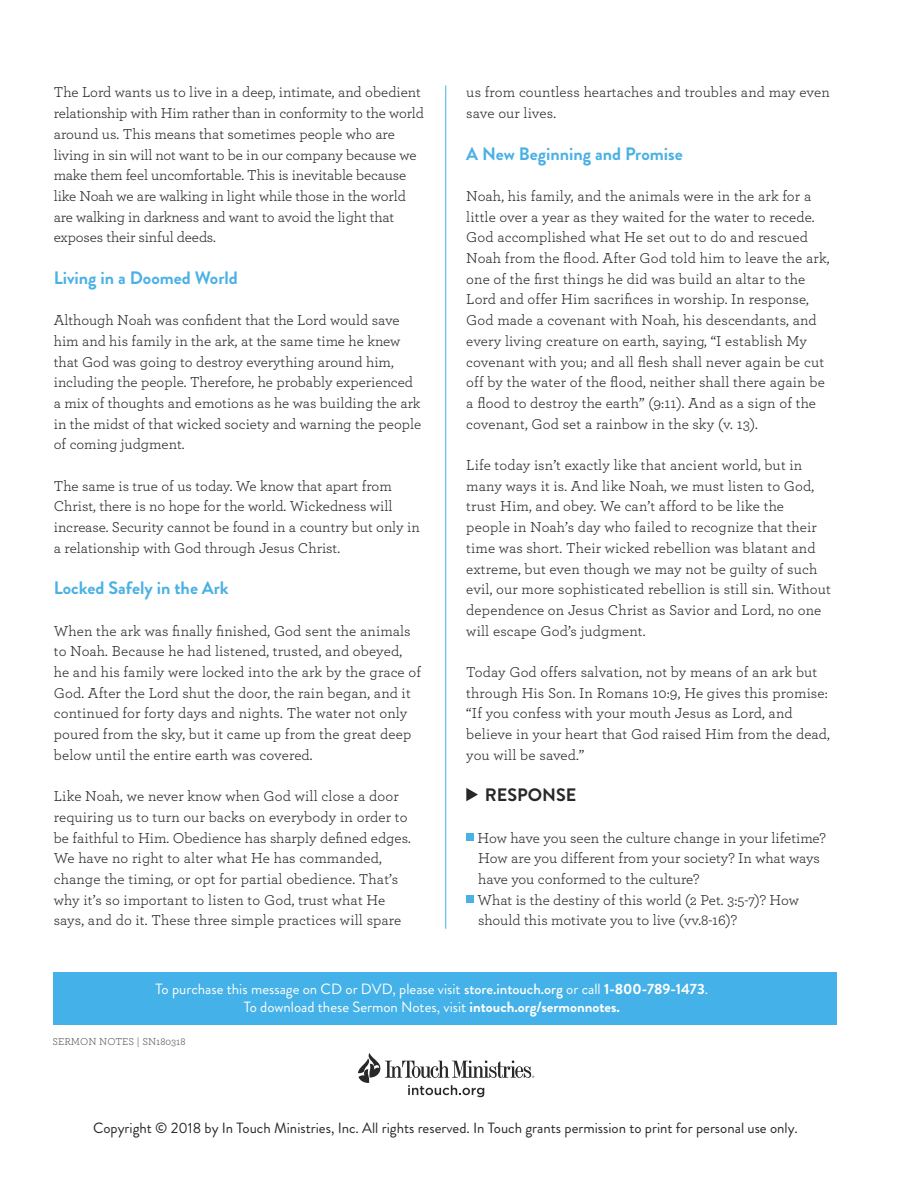
<style>
.page{position:relative;width:918px;height:1188px;background:#fff}
.page>*{position:absolute;margin:0;border:0;box-sizing:border-box;transform-origin:0 0}
.t1{font:700 18px "Brandon Grotesque";color:#4ab1e4}
.t2{font:700 18px "Brandon Grotesque";color:#292829}
.t3{font:15px/20.7px "Archer";color:#292829}
.t4{font:14.85px/18px "Brandon Grotesque";color:#fff;text-align:center}
.t5{font:14.85px "Brandon Grotesque";color:#292829}
.t6{font:10.5px "Archer";color:#58595b}
.s1{font-weight:500}
.s2{font-weight:700}
</style>
<div class="page">
<svg style="left:466px;top:788px;width:12px;height:13px"></svg>
<div style="left:466px;top:833px;width:8px;height:8px;background:#4ab1e4"></div>
<div style="left:466px;top:895px;width:8px;height:8px;background:#4ab1e4"></div>
<hr style="left:445px;top:86px;width:1px;height:843px;background:#44b2e8">
<div style="left:54px;top:972px;width:783px;height:53px;background:#44b2e8"></div>
<svg style="left:358px;top:1053px;width:176px;height:44px"></svg>
<p class="t3" style="left:54px;top:82px;width:372px">The Lord wants us to live in a deep, intimate, and obedient relationship with Him rather than in conformity to the world around us. This means that sometimes people who are living in sin will not want to be in our company because we make them feel uncomfortable. This is inevitable because like Noah we are walking in light while those in the world are walking in darkness and want to avoid the light that exposes their sinful deeds.</p>
<p class="t1" style="left:54px;top:265px;width:186px">Living in a Doomed World</p>
<p class="t3" style="left:54px;top:309px;width:369px">Although Noah was confident that the Lord would save him and his family in the ark, at the same time he knew that God was going to destroy everything around him, including the people. Therefore, he probably experienced a mix of thoughts and emotions as he was building the ark in the midst of that wicked society and warning the people of coming judgment.</p>
<p class="t3" style="left:54px;top:475px;width:368px">The same is true of us today. We know that apart from Christ, there is no hope for the world. Wickedness will increase. Security cannot be found in a country but only in a relationship with God through Jesus Christ.</p>
<p class="t1" style="left:54px;top:576px;width:176px">Locked Safely in the Ark</p>
<p class="t3" style="left:54px;top:620px;width:369px">When the ark was finally finished, God sent the animals to Noah. Because he had listened, trusted, and obeyed, he and his family were locked into the ark by the grace of God. After the Lord shut the door, the rain began, and it continued for forty days and nights. The water not only poured from the sky, but it came up from the great deep below until the entire earth was covered.</p>
<p class="t3" style="left:54px;top:786px;width:359px">Like Noah, we never know when God will close a door requiring us to turn our backs on everybody in order to be faithful to Him. Obedience has sharply defined edges.<br>We have no right to alter what He has commanded, change the timing, or opt for partial obedience. That’s why it’s so important to listen to God, trust what He says, and do it. These three simple practices will spare</p>
<p class="t3" style="left:466px;top:82px;width:365px">us from countless heartaches and troubles and may even save our lives.</p>
<p class="t1" style="left:466px;top:141px;width:218px">A New Beginning and Promise</p>
<p class="t3" style="left:466px;top:185px;width:365px">Noah, his family, and the animals were in the ark for a little over a year as they waited for the water to recede.<br>God accomplished what He set out to do and rescued Noah from the flood. After God told him to leave the ark, one of the first things he did was build an altar to the Lord and offer Him sacrifices in worship. In response, God made a covenant with Noah, his descendants, and every living creature on earth, saying, “I establish My covenant with you; and all flesh shall never again be cut off by the water of the flood, neither shall there again be a flood to destroy the earth” (9:11). And as a sign of the covenant, God set a rainbow in the sky (v. 13).</p>
<p class="t3" style="left:466px;top:454px;width:366px">Life today isn’t exactly like that ancient world, but in many ways it is. And like Noah, we must listen to God, trust Him, and obey. We can’t afford to be like the people in Noah’s day who failed to recognize that their time was short. Their wicked rebellion was blatant and extreme, but even though we may not be guilty of such evil, our more sophisticated rebellion is still sin. Without dependence on Jesus Christ as Savior and Lord, no one will escape God’s judgment.</p>
<p class="t3" style="left:466px;top:661px;width:365px">Today God offers salvation, not by means of an ark but through His Son. In Romans 10:9, He gives this promise: “If you confess with your mouth Jesus as Lord, and believe in your heart that God raised Him from the dead, you will be saved.”</p>
<p class="t2" style="left:485px;top:783px;width:93px">RESPONSE</p>
<p class="t3" style="left:478px;top:827px;width:350px">How have you seen the culture change in your lifetime?<br>How are you different from your society? In what ways have you conformed to the culture?<br>What is the destiny of this world (2 Pet. 3:5-7)? How should this motivate you to live (vv.8-16)?</p>
<p class="t4" style="left:156px;top:980px;width:554px">To purchase this message on CD or DVD, please visit <span class="s1">store.intouch.org</span> or call <span class="s2">1-800-789-1473</span>.<br>To download these Sermon Notes, visit <span class="s2">intouch.org/sermonnotes.</span></p>
<p class="t6" style="left:52px;top:1035px;width:135px">SERMON NOTES | SN180318</p>
<p class="t5" style="left:93px;top:1117px;width:706px">Copyright © 2018 by In Touch Ministries, Inc. All rights reserved. In Touch grants permission to print for personal use only.</p>
</div>
